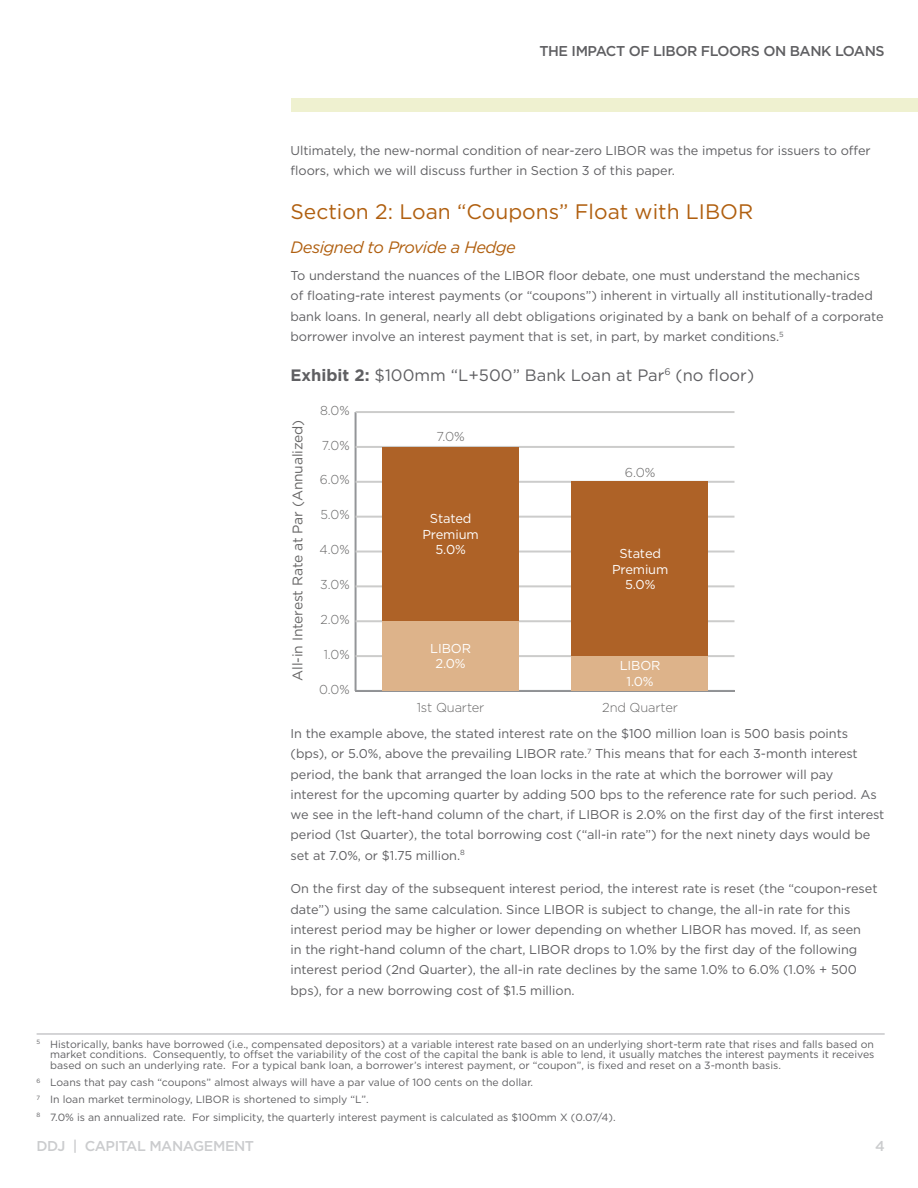
<style>
.page{position:relative;width:918px;height:1188px;background:#fff}
.page>*{position:absolute;margin:0;border:0;box-sizing:border-box;transform-origin:0 0}
.body_copy{font:21px "Gotham";color:#b05f0f}
.chart_header{font:16.5px "Gotham";color:#5f5f62}
.subhead{font:italic 16.5px "Gotham";letter-spacing:-.03em;color:#b05f0f}
.t1{font:500 14.25px "Gotham";letter-spacing:-.03em;color:#5f5f62}
.t2{font:500 14.25px "Gotham";letter-spacing:-.03em;color:#cbccce}
.t3{font:13.95px "Gotham";letter-spacing:-.01em;color:#676666}
.t4{font:12.9px/15.5px "Gotham";letter-spacing:-.01em;color:#fff;text-align:center}
.t5{font:300 12.9px "Gotham";letter-spacing:-.01em;color:#676666;scale:.96 1}
.t6{font:300 12.9px "Gotham";letter-spacing:-.01em;color:#676666}
.body_copy-2{font:12.75px/20.2px "Gotham";letter-spacing:-.005em;color:#5f5f62}
.footnotes_rule{font:10.5px/10.5px "Gotham";color:#5f5f62;text-align:justify}
.s1{font-weight:700}
</style>
<div class="page">
<div style="left:292px;top:98px;width:626px;height:14px;background:#eff1d0"></div>
<hr style="left:355px;top:412px;width:2px;height:279px;background:#939598">
<hr style="left:356px;top:690px;width:379px;height:2px;background:#939598">
<hr style="left:356px;top:655px;width:379px;height:2px;background:#cccccb">
<hr style="left:356px;top:620px;width:379px;height:2px;background:#cccccb">
<hr style="left:356px;top:585px;width:379px;height:2px;background:#cccccb">
<hr style="left:356px;top:551px;width:379px;height:2px;background:#cccccb">
<hr style="left:356px;top:516px;width:379px;height:2px;background:#cccccb">
<hr style="left:356px;top:481px;width:379px;height:2px;background:#cccccb">
<hr style="left:356px;top:446px;width:379px;height:2px;background:#cccccb">
<hr style="left:356px;top:411px;width:379px;height:2px;background:#cccccb">
<div style="left:382px;top:447px;width:137px;height:174px;background:#ae6227"></div>
<div style="left:572px;top:482px;width:136px;height:174px;background:#ae6227"></div>
<div style="left:382px;top:621px;width:137px;height:70px;background:#ddb38a"></div>
<div style="left:572px;top:656px;width:136px;height:35px;background:#ddb38a"></div>
<hr style="left:37px;top:1034px;width:848px;height:1px;background:#abacb0">
<p class="t1" style="left:539px;top:43px;width:347px">THE IMPACT OF LIBOR FLOORS ON BANK LOANS</p>
<p class="body_copy-2" style="left:291px;top:140px;width:582px">Ultimately, the new-normal condition of near-zero LIBOR was the impetus for issuers to offer floors, which we will discuss further in Section 3 of this paper.</p>
<p class="body_copy" style="left:291px;top:200px;width:464px">Section 2: Loan “Coupons” Float with LIBOR</p>
<p class="subhead" style="left:291px;top:238px;width:227px">Designed to Provide a Hedge</p>
<p class="body_copy-2" style="left:291px;top:265px;width:595px">To understand the nuances of the LIBOR floor debate, one must understand the mechanics<br>of floating-rate interest payments (or “coupons”) inherent in virtually all institutionally-traded bank loans. In general, nearly all debt obligations originated by a bank on behalf of a corporate borrower involve an interest payment that is set, in part, by market conditions.<sup>5</sup></p>
<p class="chart_header" style="left:291px;top:366px;width:465px"><span class="s1">Exhibit 2:</span> $100mm “L+500” Bank Loan at Par<sup>6</sup> (no floor)</p>
<p class="t3" style="left:290px;top:681px;width:263px;rotate:-90deg">All-in Interest Rate at Par (Annualized)</p>
<p class="t5" style="left:320px;top:403px;width:32px">8.0%</p>
<p class="t5" style="left:322px;top:438px;width:30px">7.0%</p>
<p class="t5" style="left:320px;top:473px;width:32px">6.0%</p>
<p class="t5" style="left:320px;top:508px;width:32px">5.0%</p>
<p class="t5" style="left:320px;top:543px;width:33px">4.0%</p>
<p class="t5" style="left:320px;top:577px;width:32px">3.0%</p>
<p class="t5" style="left:321px;top:612px;width:32px">2.0%</p>
<p class="t5" style="left:324px;top:647px;width:28px">1.0%</p>
<p class="t5" style="left:319px;top:682px;width:33px">0.0%</p>
<p class="t6" style="left:436px;top:430px;width:30px">7.0%</p>
<p class="t4" style="left:422px;top:511px;width:58px">Stated<br>Premium<br>5.0%</p>
<p class="t4" style="left:430px;top:640px;width:42px">LIBOR<br>2.0%</p>
<p class="t6" style="left:417px;top:700px;width:69px">1st Quarter</p>
<p class="t6" style="left:625px;top:466px;width:32px">6.0%</p>
<p class="t4" style="left:612px;top:546px;width:58px">Stated<br>Premium<br>5.0%</p>
<p class="t4" style="left:620px;top:658px;width:42px">LIBOR<br>1.0%</p>
<p class="t6" style="left:602px;top:700px;width:77px">2nd Quarter</p>
<p class="body_copy-2" style="left:291px;top:723px;width:595px">In the example above, the stated interest rate on the $100 million loan is 500 basis points (bps), or 5.0%, above the prevailing LIBOR rate.<sup>7</sup> This means that for each 3-month interest period, the bank that arranged the loan locks in the rate at which the borrower will pay<br>interest for the upcoming quarter by adding 500 bps to the reference rate for such period. As we see in the left-hand column of the chart, if LIBOR is 2.0% on the first day of the first interest period (1st Quarter), the total borrowing cost (“all-in rate”) for the next ninety days would be set at 7.0%, or $1.75 million.<sup>8</sup></p>
<p class="body_copy-2" style="left:291px;top:879px;width:588px">On the first day of the subsequent interest period, the interest rate is reset (the “coupon-reset date”) using the same calculation. Since LIBOR is subject to change, the all-in rate for this interest period may be higher or lower depending on whether LIBOR has moved. If, as seen<br>in the right-hand column of the chart, LIBOR drops to 1.0% by the first day of the following interest period (2nd Quarter), the all-in rate declines by the same 1.0% to 6.0% (1.0% + 500 bps), for a new borrowing cost of $1.5 million.</p>
<p class="footnotes_rule" style="left:50px;top:1039px;width:826px;text-indent:-14px"><sup>5</sup> Historically, banks have borrowed (i.e., compensated depositors) at a variable interest rate based on an underlying short-term rate that rises and falls based on market conditions. Consequently, to offset the variability of the cost of the capital the bank is able to lend, it usually matches the interest payments it receives based on such an underlying rate. For a typical bank loan, a borrower’s interest payment, or “coupon”, is fixed and reset on a 3-month basis.</p>
<p class="footnotes_rule" style="left:37px;top:1077px;width:498px"><sup>6</sup> Loans that pay cash “coupons” almost always will have a par value of 100 cents on the dollar.</p>
<p class="footnotes_rule" style="left:37px;top:1094px;width:334px"><sup>7</sup> In loan market terminology, LIBOR is shortened to simply “L”.</p>
<p class="footnotes_rule" style="left:37px;top:1111px;width:581px"><sup>8</sup> 7.0% is an annualized rate. For simplicity, the quarterly interest payment is calculated as $100mm X (0.07/4).</p>
<p class="t2" style="left:37px;top:1138px;width:219px">DDJ | CAPITAL MANAGEMENT</p>
<p class="t2" style="left:875px;top:1138px;width:11px">4</p>
</div>
